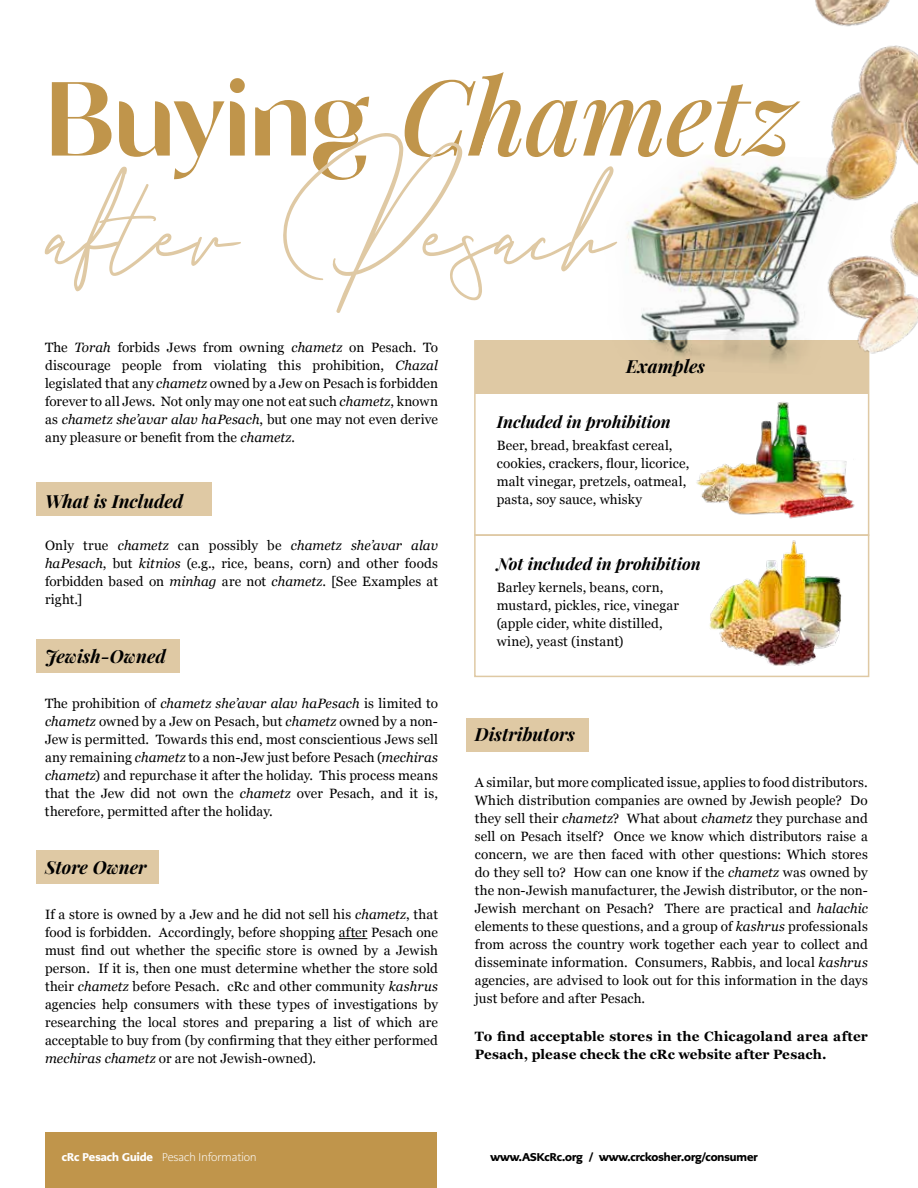
<style>
.page{position:relative;width:918px;height:1188px;background:#fff}
.page>*{position:absolute;margin:0;border:0;box-sizing:border-box;transform-origin:0 0}
.t1{font:119.55px "Andrea Bilarosa";color:#dfc9a4}
.t2{font:italic 600 105px "Playfair Display";letter-spacing:-.015em;color:#c0954b}
.t3{font:italic 700 18px "Playfair Display";color:#000}
.t4{font:italic 700 16.5px "Playfair Display";color:#000}
.t5{font:13.5px/18px "Georgia";letter-spacing:.01em;color:#000;text-align:justify}
.t6{font:700 13.5px/18px "Georgia";letter-spacing:.01em;color:#000}
.t7{font:900 11.25px "PMN Caecilia Sans Head";color:#000}
.t8{font:300 11.25px "PMN Caecilia Sans Head";color:#fff}
.s1{font-family:"Tangerine";font-weight:400;font-style:normal}
.s2{font-style:italic}
.s3{font-weight:900}
</style>
<div class="page">
<div style="left:45px;top:1133px;width:391px;height:55px;background:#c0954b"></div>
<div style="left:36px;top:483px;width:175px;height:33px;background:#dfc9a4"></div>
<div style="left:36px;top:639px;width:144px;height:34px;background:#dfc9a4"></div>
<div style="left:36px;top:851px;width:122px;height:33px;background:#dfc9a4"></div>
<div style="left:466px;top:718px;width:122px;height:33px;background:#dfc9a4"></div>
<svg style="left:339px;top:938px;width:28px;height:1px"></svg>
<div style="left:475px;top:340px;width:393px;height:53px;background:#dfc9a4"></div>
<div style="left:474px;top:340px;width:395px;height:196px;border:2px solid #dfc9a4"></div>
<div style="left:474px;top:534px;width:395px;height:143px;border:2px solid #dfc9a4"></div>
<img style="left:696px;top:402px;width:159px;height:117px">
<img style="left:698px;top:534px;width:155px;height:131px">
<img style="left:592px;top:0;width:326px;height:396px">
<img style="left:541px;top:150px;width:361px;height:227px">
<h2 class="t2" style="left:45px;top:45px;width:753px"><span class="s1">Buying</span> Chametz</h2>
<h1 class="t1" style="left:50px;top:161px;width:568px">after Pesach</h1>
<p class="t5" style="left:45px;top:338px;width:394px">The <span class="s2">Torah</span> forbids Jews from owning <span class="s2">chametz</span> on Pesach. To discourage people from violating this prohibition, <span class="s2">Chazal </span>legislated that any <span class="s2">chametz</span> owned by a Jew on Pesach is forbidden forever to all Jews. Not only may one not eat such <span class="s2">chametz</span>, known as <span class="s2">chametz she’avar alav haPesach</span>, but one may not even derive any pleasure or benefit from the <span class="s2">chametz.</span></p>
<h3 class="t3" style="left:45px;top:489px;width:140px">What is Included</h3>
<p class="t5" style="left:45px;top:536px;width:395px">Only true <span class="s2">chametz</span> can possibly be <span class="s2">chametz she’avar alav haPesach</span>, but <span class="s2">kitnios</span> (e.g., rice, beans, corn) and other foods forbidden based on <span class="s2">minhag</span> are not <span class="s2">chametz</span>. [See Examples at right.]</p>
<h3 class="t3" style="left:45px;top:644px;width:122px">Jewish-Owned</h3>
<p class="t5" style="left:45px;top:694px;width:395px">The prohibition of <span class="s2">chametz she’avar alav haPesach</span> is limited to <span class="s2">chametz</span> owned by a Jew on Pesach, but <span class="s2">chametz</span> owned by a non-Jew is permitted. Towards this end, most conscientious Jews sell any remaining <span class="s2">chametz</span> to a non-Jew just before Pesach (<span class="s2">mechiras chametz</span>) and repurchase it after the holiday. This process means that the Jew did not own the <span class="s2">chametz</span> over Pesach, and it is, therefore, permitted after the holiday.</p>
<h3 class="t3" style="left:45px;top:855px;width:103px">Store Owner</h3>
<p class="t5" style="left:45px;top:905px;width:395px">If a store is owned by a Jew and he did not sell his <span class="s2">chametz</span>, that food is forbidden. Accordingly, before shopping after Pesach one must find out whether the specific store is owned by a Jewish person. If it is, then one must determine whether the store sold their <span class="s2">chametz</span> before Pesach. cRc and other community <span class="s2">kashrus </span>agencies help consumers with these types of investigations by researching the local stores and preparing a list of which are acceptable to buy from (by confirming that they either performed <span class="s2">mechiras chametz</span> or are not Jewish-owned).</p>
<h3 class="t3" style="left:626px;top:354px;width:80px">Examples</h3>
<p class="t4" style="left:497px;top:410px;width:176px">Included in prohibition</p>
<p class="t5" style="left:497px;top:436px;width:194px;text-align:left">Beer, bread, breakfast cereal, cookies, crackers, flour, licorice, malt vinegar, pretzels, oatmeal, pasta, soy sauce, whisky</p>
<p class="t4" style="left:497px;top:552px;width:205px">Not included in prohibition</p>
<p class="t5" style="left:497px;top:578px;width:184px;text-align:left">Barley kernels, beans, corn, mustard, pickles, rice, vinegar (apple cider, white distilled, wine), yeast (instant)</p>
<h3 class="t3" style="left:475px;top:722px;width:102px">Distributors</h3>
<p class="t5" style="left:475px;top:772px;width:395px">A similar, but more complicated issue, applies to food distributors.<br>Which distribution companies are owned by Jewish people? Do they sell their <span class="s2">chametz</span>? What about <span class="s2">chametz</span> they purchase and sell on Pesach itself? Once we know which distributors raise a concern, we are then faced with other questions: Which stores do they sell to? How can one know if the <span class="s2">chametz</span> was owned by the non-Jewish manufacturer, the Jewish distributor, or the non-Jewish merchant on Pesach? There are practical and <span class="s2">halachic </span>elements to these questions, and a group of <span class="s2">kashrus</span> professionals from across the country work together each year to collect and disseminate information. Consumers, Rabbis, and local <span class="s2">kashrus </span>agencies, are advised to look out for this information in the days just before and after Pesach.</p>
<p class="t6" style="left:475px;top:1026px;width:395px">To find acceptable stores in the Chicagoland area after<br>Pesach, please check the cRc website after Pesach.</p>
<p class="t8" style="left:62px;top:1150px;width:196px"><span class="s3">cRc Pesach Guide</span> Pesach Information</p>
<p class="t7" style="left:491px;top:1149px;width:269px">www.ASKcRc.org / www.crckosher.org/consumer</p>
</div>
